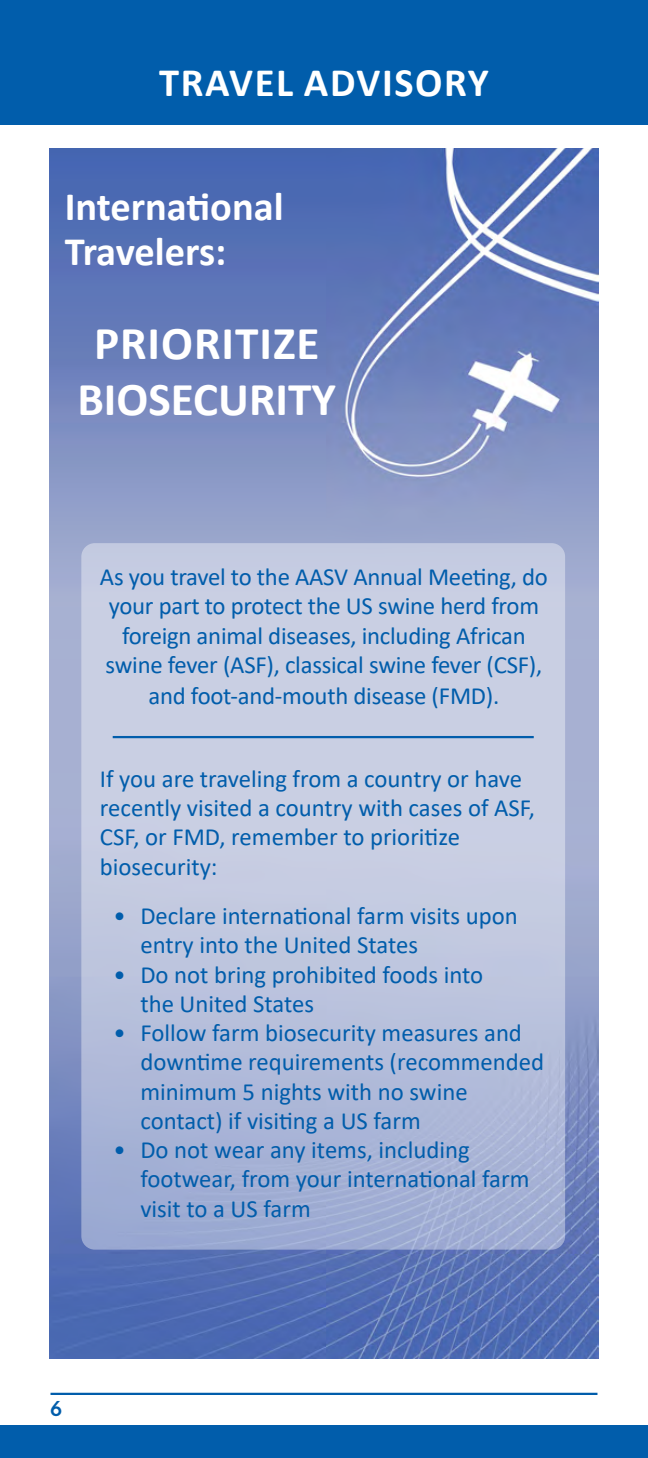
<style>
.page{position:relative;width:648px;height:1458px;background:#fff}
.page>*{position:absolute;margin:0;border:0;box-sizing:border-box;transform-origin:0 0}
.Heading_2{font:700 47.25px/56.2px "Calibri";color:#fff;text-align:center}
.Heading_2-2{font:700 40.5px/45px "Calibri";color:#fff}
.PageTitle{font:700 40.5px "Calibri";letter-spacing:.04em;color:#fff}
.Heading_2-3{font:24.75px/29.2px "Calibri";letter-spacing:-.01em;color:#015dab}
.Hanging_Indent{font:24.75px/29.2px "Calibri";color:#015dab}
.t1{font:600 22.5px "Hypatia Sans Pro";color:#015dab}
</style>
<div class="page">
<div style="left:0;top:1425px;width:648px;height:33px;background:#015dab"></div>
<div style="left:0;top:0;width:648px;height:125px;background:#015dab"></div>
<img style="left:50px;top:148px;width:549px;height:1210px">
<div style="left:81px;top:543px;width:484px;height:707px;background:linear-gradient(to bottom,#d3d7e7,#a6b2d5);border-radius:14px"></div>
<hr style="left:113px;top:736px;width:421px;height:2px;background:#015dab">
<hr style="left:51px;top:1393px;width:546px;height:2px;background:#015dab">
<p class="PageTitle" style="left:159px;top:54px;width:331px">TRAVEL ADVISORY</p>
<p class="Heading_2-2" style="left:65px;top:183px;width:221px">International<br>Travelers:</p>
<p class="Heading_2" style="left:77px;top:314px;width:260px">PRIORITIZE<br>BIOSECURITY</p>
<p class="Heading_2-3" style="left:100px;top:562px;width:450px;text-align:center">As you travel to the AASV Annual Meeting, do your part to protect the US swine herd from foreign animal diseases, including African swine fever (ASF), classical swine fever (CSF),</p>
<p class="Heading_2-3" style="left:148px;top:681px;width:352px">and foot-and-mouth disease (FMD).</p>
<p class="Heading_2-3" style="left:100px;top:763px;width:437px">If you are traveling from a country or have recently visited a country with cases of ASF, CSF, or FMD, remember to prioritize biosecurity:</p>
<p class="Hanging_Indent" style="left:140px;top:901px;width:379px;text-indent:-27px">• Declare international farm visits upon entry into the United States</p>
<p class="Hanging_Indent" style="left:140px;top:959px;width:344px;text-indent:-27px">• Do not bring prohibited foods into the United States</p>
<p class="Hanging_Indent" style="left:140px;top:1018px;width:405px;text-indent:-27px">• Follow farm biosecurity measures and downtime requirements (recommended minimum 5 nights with no swine contact) if visiting a US farm</p>
<p class="Hanging_Indent" style="left:140px;top:1135px;width:391px;text-indent:-27px">• Do not wear any items, including footwear, from your international farm visit to a US farm</p>
<p class="t1" style="left:50px;top:1393px;width:14px">6</p>
</div>
